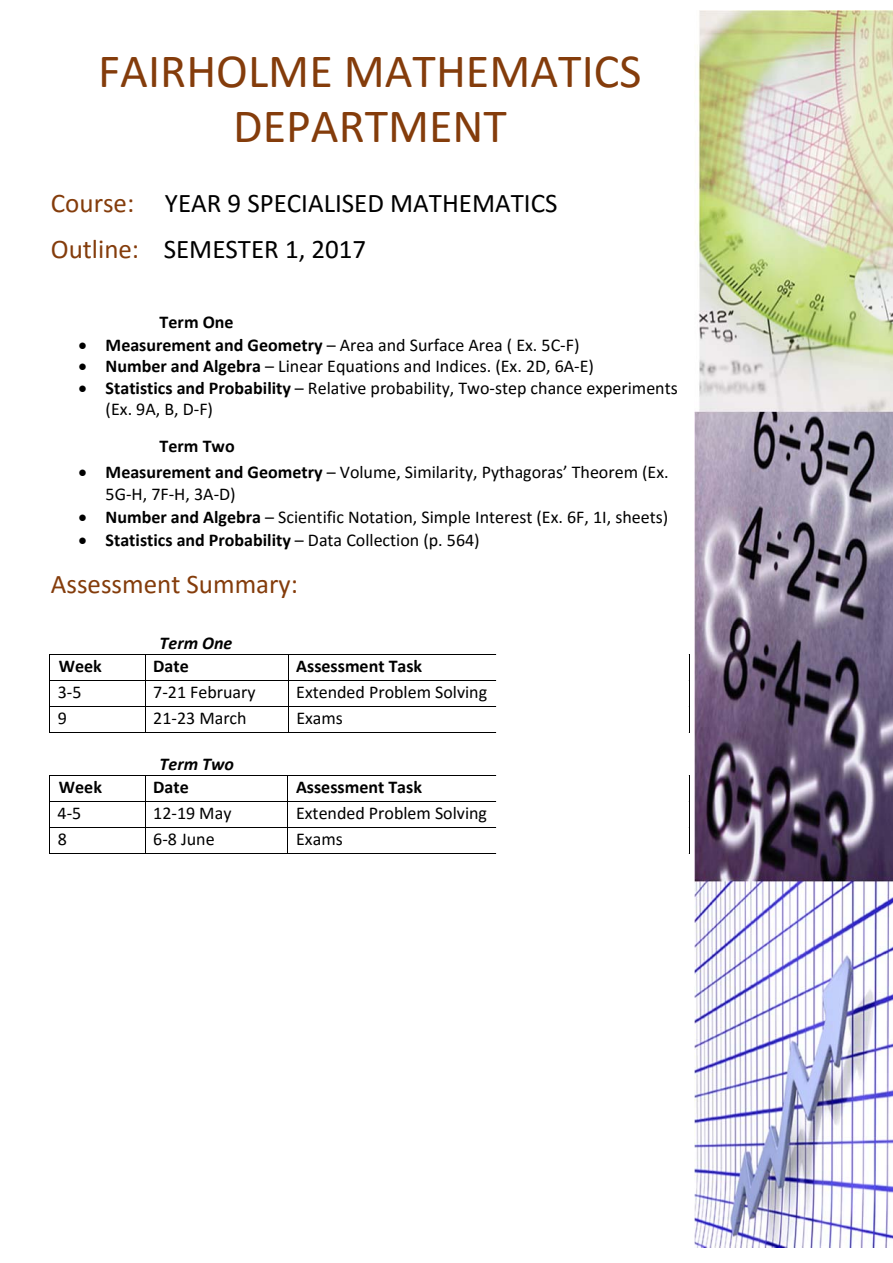
<style>
.page{position:relative;width:893px;height:1263px;background:#fff}
.page>*{position:absolute;margin:0;border:0;box-sizing:border-box;transform-origin:0 0}
.t1{font:48px/55.7px "Calibri";color:#843c0b;text-align:center}
.t2{font:27px/46.2px "Calibri";color:#000}
.t3{font:27px "Calibri";color:#843c0b}
.t4{font:18px/20.9px "Calibri";color:#000}
.t5{font:700 18px "Calibri";color:#000}
.t6{font:italic 700 18px "Calibri";color:#000}
.s1{color:#843c0b}
.s2{font-weight:700}
.s3{font-weight:400}
</style>
<div class="page">
<hr style="left:49px;top:654px;width:641px;height:1px;background:#000">
<hr style="left:49px;top:680px;width:641px;height:1px;background:#000">
<hr style="left:49px;top:706px;width:641px;height:1px;background:#000">
<svg style="left:49px;top:655px;width:1px;height:77px"></svg>
<hr style="left:49px;top:732px;width:96px;height:1px;background:#000">
<svg style="left:145px;top:655px;width:1px;height:77px"></svg>
<hr style="left:145px;top:732px;width:143px;height:1px;background:#000">
<svg style="left:288px;top:655px;width:1px;height:78px"></svg>
<hr style="left:289px;top:732px;width:215px;height:1px;background:#000">
<svg style="left:689px;top:655px;width:1px;height:78px"></svg>
<hr style="left:49px;top:775px;width:641px;height:1px;background:#000">
<hr style="left:49px;top:801px;width:641px;height:1px;background:#000">
<hr style="left:49px;top:827px;width:641px;height:1px;background:#000">
<svg style="left:49px;top:776px;width:1px;height:77px"></svg>
<hr style="left:49px;top:853px;width:96px;height:1px;background:#000">
<svg style="left:145px;top:776px;width:1px;height:77px"></svg>
<hr style="left:145px;top:853px;width:143px;height:1px;background:#000">
<hr style="left:288px;top:853px;width:216px;height:1px;background:#000">
<svg style="left:689px;top:776px;width:1px;height:78px"></svg>
<img style="left:694px;top:10px;width:199px;height:1238px">
<div style="left:496px;top:615px;width:193px;height:284px;background:#fff"></div>
<p class="t1" style="left:98px;top:42px;width:545px">FAIRHOLME MATHEMATICS<br>DEPARTMENT</p>
<p class="t2" style="left:51px;top:179px;width:508px"><span class="s1">Course:</span> YEAR 9 SPECIALISED MATHEMATICS<br><span class="s1">Outline:</span> SEMESTER 1, 2017</p>
<p class="t5" style="left:160px;top:309px;width:75px">Term One</p>
<p class="t4" style="left:79px;top:334px;width:502px">• <span class="s2">Measurement and Geometry</span> – Area and Surface Area ( Ex. 5C‐F)</p>
<p class="t4" style="left:79px;top:356px;width:517px">• <span class="s2">Number and Algebra</span> – Linear Equations and Indices. (Ex. 2D, 6A‐E)</p>
<p class="t4" style="left:106px;top:377px;width:574px;text-indent:-27px">• <span class="s2">Statistics and Probability</span> – Relative probability, Two‐step chance experiments (Ex. 9A, B, D‐F)</p>
<p class="t5" style="left:160px;top:434px;width:77px">Term Two</p>
<p class="t4" style="left:106px;top:461px;width:565px;line-height:21.9px;text-indent:-27px">• <span class="s2">Measurement and Geometry</span> – Volume, Similarity, Pythagoras’ Theorem (Ex.<br>5G‐H, 7F‐H, 3A‐D)</p>
<p class="t4" style="left:79px;top:506px;width:591px">• <span class="s2">Number and Algebra</span> – Scientific Notation, Simple Interest (Ex. 6F, 1I, sheets)</p>
<p class="t5" style="left:79px;top:527px;width:403px">• Statistics and Probability <span class="s3">– Data Collection (p. 564)</span></p>
<p class="t3" style="left:51px;top:565px;width:249px">Assessment Summary:</p>
<p class="t6" style="left:160px;top:630px;width:74px">Term One</p>
<p class="t5" style="left:59px;top:653px;width:45px">Week</p>
<p class="t5" style="left:153px;top:653px;width:37px">Date</p>
<p class="t5" style="left:296px;top:653px;width:127px">Assessment Task</p>
<p class="t4" style="left:58px;top:681px;width:25px">3‐5</p>
<p class="t4" style="left:153px;top:681px;width:104px">7‐21 February</p>
<p class="t4" style="left:296px;top:681px;width:192px">Extended Problem Solving</p>
<p class="t4" style="left:58px;top:707px;width:11px">9</p>
<p class="t4" style="left:153px;top:707px;width:95px">21‐23 March</p>
<p class="t4" style="left:296px;top:707px;width:48px">Exams</p>
<p class="t6" style="left:160px;top:752px;width:76px">Term Two</p>
<p class="t5" style="left:59px;top:774px;width:45px">Week</p>
<p class="t5" style="left:153px;top:774px;width:37px">Date</p>
<p class="t5" style="left:296px;top:774px;width:127px">Assessment Task</p>
<p class="t4" style="left:58px;top:802px;width:25px">4‐5</p>
<p class="t4" style="left:153px;top:802px;width:80px">12‐19 May</p>
<p class="t4" style="left:296px;top:802px;width:193px">Extended Problem Solving</p>
<p class="t4" style="left:58px;top:828px;width:11px">8</p>
<p class="t4" style="left:153px;top:828px;width:63px">6‐8 June</p>
<p class="t4" style="left:296px;top:828px;width:48px">Exams</p>
</div>
